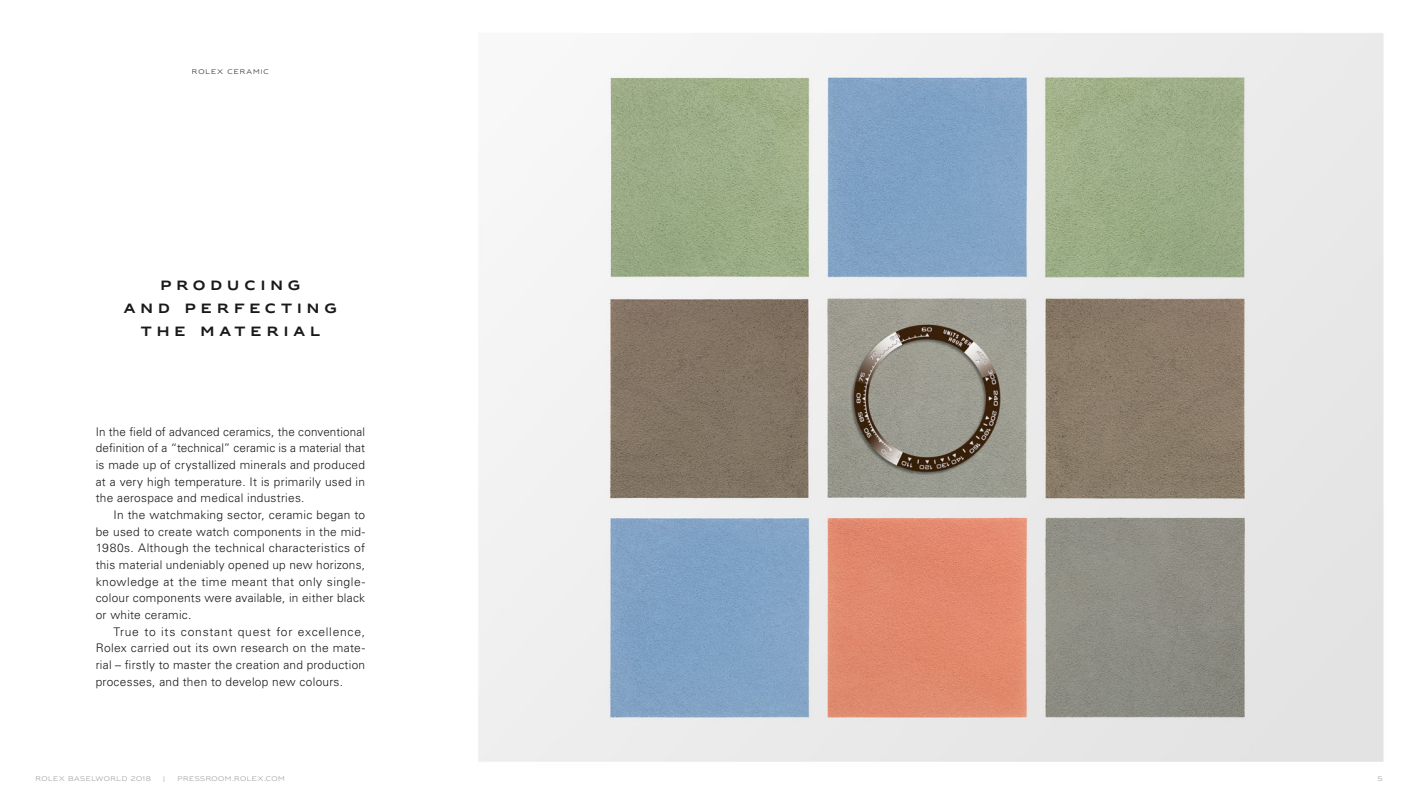
<style>
.page{position:relative;width:1418px;height:798px;background:#fff}
.page>*{position:absolute;margin:0;border:0;box-sizing:border-box;transform-origin:0 0}
.t1{font:700 12.5px/22.5px "Rolex Font";letter-spacing:.4em;color:#191919;text-align:center}
.t2{font:300 11.88px/16.6px "Univers";letter-spacing:.02em;color:#191919;text-align:justify}
.t3{font:300 6.25px "Rolex Font";letter-spacing:.075em;color:#9a9896}
.t4{font:300 6.25px "Rolex Font";letter-spacing:.15em;color:#191919}
</style>
<div class="page">
<img style="left:478px;top:33px;width:906px;height:729px">
<p class="t4" style="left:192px;top:68px;width:78px">ROLEX CERAMIC</p>
<p class="t1" style="left:124px;top:274px;width:214px">PRODUCING<br>AND PERFECTING<br>THE MATERIAL</p>
<p class="t2" style="left:96px;top:422px;width:271px">In the field of advanced ceramics, the conventional definition of a “technical” ceramic is a material that is made up of crystallized minerals and produced at a very high temperature. It is primarily used in the aerospace and medical industries.</p>
<p class="t2" style="left:96px;top:506px;width:271px;text-indent:18px">In the watchmaking sector, ceramic began to be used to create watch components in the mid-1980s. Although the technical characteristics of this material undeniably opened up new horizons, knowledge at the time meant that only single&shy;colour components were available, in either black or white ceramic.</p>
<p class="t2" style="left:96px;top:622px;width:271px;text-indent:18px">True to its constant quest for excellence, Rolex carried out its own research on the mate&shy;rial – firstly to master the creation and production processes, and then to develop new colours.</p>
<p class="t3" style="left:35px;top:774px;width:117px">ROLEX BASELWORLD 2018</p>
<p class="t3" style="left:163px;top:774px;width:3px">|</p>
<p class="t3" style="left:177px;top:774px;width:109px">PRESSROOM.ROLEX.COM</p>
<p class="t3" style="left:1377px;top:774px;width:7px">5</p>
</div>
